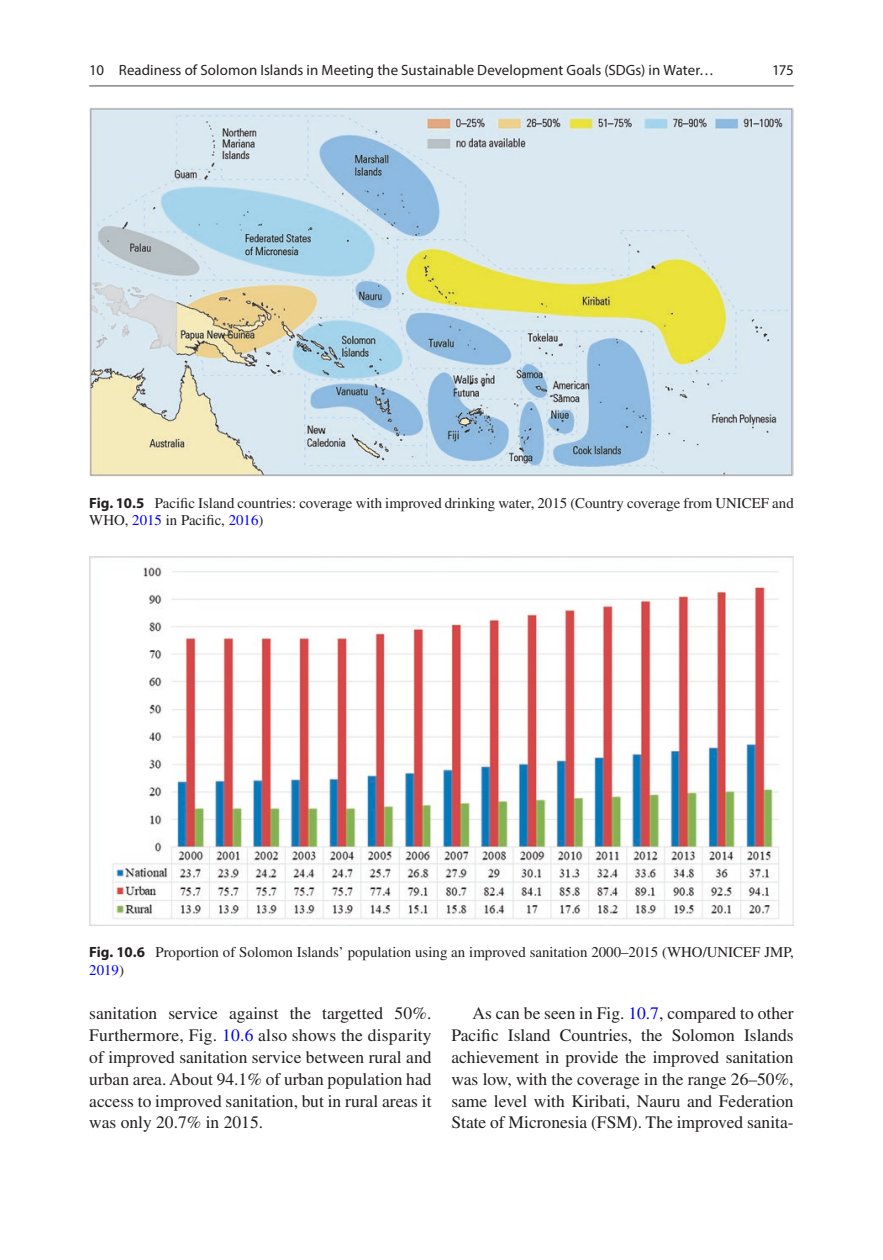
<style>
.page{position:relative;width:883px;height:1260px;background:#fff}
.page>*{position:absolute;margin:0;border:0;box-sizing:border-box;transform-origin:0 0}
.Text{font:17.5px/21.9px "Times LT Std";color:#231f20;text-align:justify}
.t1{font:14.88px/17.5px "Times LT Std";color:#231f20}
.t2{font:14.88px "Myriad Pro";letter-spacing:.005em;color:#231f20}
.s1{font-family:"Myriad Pro";font-weight:700}
.s2{color:#00f}
</style>
<div class="page">
<img style="left:89px;top:107px;width:705px;height:369px">
<img style="left:89px;top:557px;width:705px;height:369px">
<hr style="left:89px;top:85px;width:705px;height:2px;background:#939598">
<p class="t2" style="left:89px;top:61px;width:626px">10 Readiness of Solomon Islands in Meeting the Sustainable Development Goals (SDGs) in Water…</p>
<p class="t2" style="left:772px;top:61px;width:23px">175</p>
<p class="t1" style="left:89px;top:494px;width:706px"><span class="s1">Fig. 10.5</span> Pacific Island countries: coverage with improved drinking water, 2015 (Country coverage from UNICEF and<br>WHO, <span class="s2">2015</span> in Pacific, <span class="s2">2016</span>)</p>
<p class="t1" style="left:89px;top:943px;width:706px"><span class="s1">Fig. 10.6</span> Proportion of Solomon Islands’ population using an improved sanitation 2000–2015 (WHO/UNICEF JMP,<br><span class="s2">2019</span>)</p>
<p class="Text" style="left:89px;top:1002px;width:344px">sanitation service against the targetted 50%.<br>Furthermore, Fig. <span class="s2">10.6</span> also shows the disparity of improved sanitation service between rural and urban area. About 94.1% of urban population had access to improved sanitation, but in rural areas it was only 20.7% in 2015.</p>
<p class="Text" style="left:451px;top:1002px;width:344px;text-indent:21px">As can be seen in Fig. <span class="s2">10.7</span>, compared to other Pacific Island Countries, the Solomon Islands achievement in provide the improved sanitation was low, with the coverage in the range 26–50%, same level with Kiribati, Nauru and Federation State of Micronesia (FSM). The improved sanita-</p>
</div>
